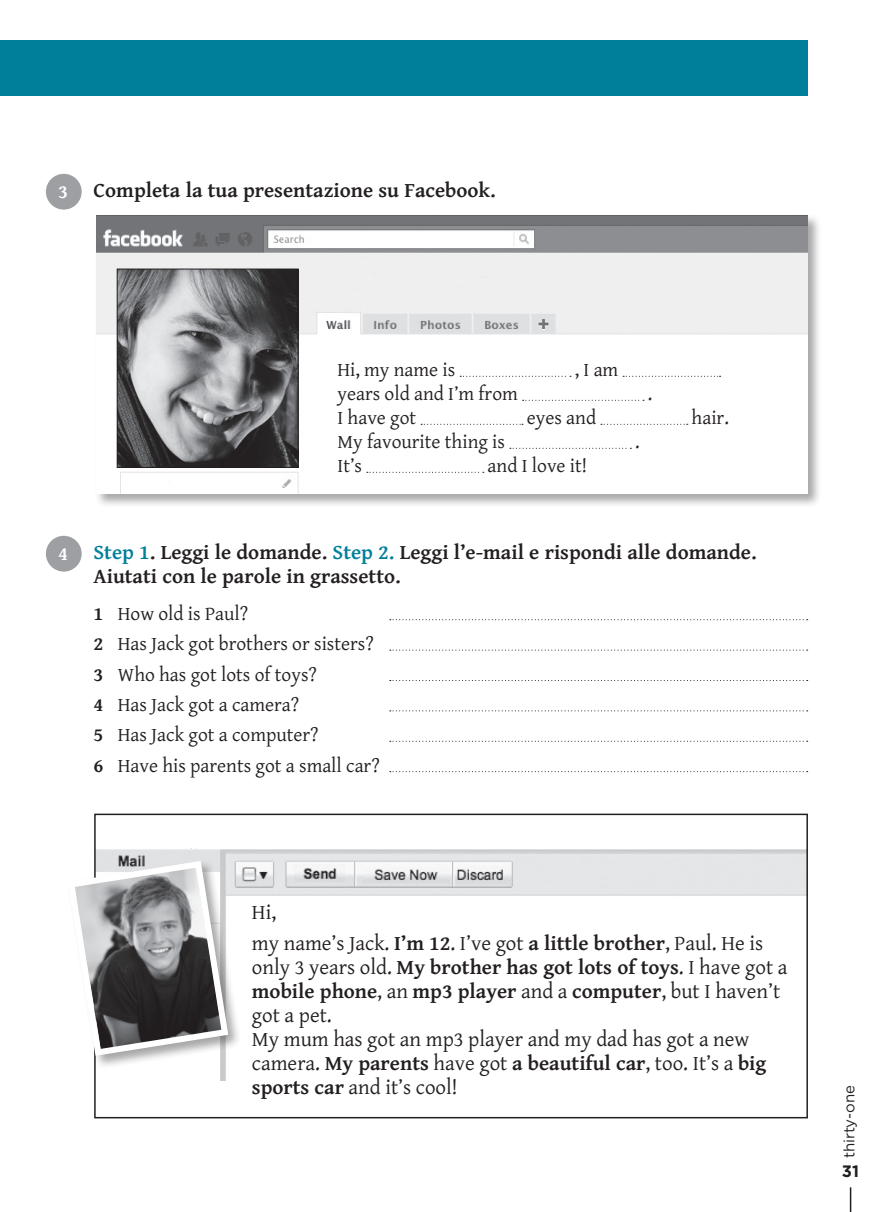
<style>
.page{position:relative;width:893px;height:1212px;background:#fff}
.page>*{position:absolute;margin:0;border:0;box-sizing:border-box;transform-origin:0 0}
.t1{font:21px/24px "Kind 06";color:#231f20}
.t2{font:700 21px/24px "Kind 10";color:#231f20}
.t3{font:700 21px "Kind 06";color:#231f20}
.t4{font:19.5px/30.5px "Kind 10";color:#231f20}
.t5{font:700 19.5px "Kind 10";color:#fff}
.t6{font:700 16.5px "Gotham";color:#231f20}
.t7{font:15px "Gotham";letter-spacing:-.005em;color:#231f20}
.s1{font-family:"Kind 10";font-size:19.5px;color:#fff}
.s2{color:#007f9b}
.s3{font-weight:700}
</style>
<div class="page">
<div style="left:0;top:40px;width:808px;height:56px;background:#007f9b"></div>
<svg style="left:850px;top:1187px;width:1px;height:25px"></svg>
<div style="left:94px;top:214px;width:728px;height:294px;background:#231f20;opacity:.4"></div>
<img style="left:96px;top:216px;width:712px;height:278px">
<img style="left:119px;top:271px;width:177px;height:195px">
<div style="left:117px;top:269px;width:181px;height:199px;border:1px solid #231f20"></div>
<svg style="left:460px;top:376px;width:111px;height:1px"></svg>
<svg style="left:623px;top:376px;width:98px;height:1px"></svg>
<svg style="left:523px;top:400px;width:121px;height:1px"></svg>
<svg style="left:421px;top:424px;width:102px;height:1px"></svg>
<svg style="left:601px;top:424px;width:87px;height:1px"></svg>
<svg style="left:510px;top:448px;width:121px;height:1px"></svg>
<svg style="left:367px;top:472px;width:117px;height:1px"></svg>
<div style="left:46px;top:174px;width:36px;height:36px;background:#9d9fa2;border-radius:50%"></div>
<svg style="left:390px;top:619px;width:418px;height:1px"></svg>
<svg style="left:390px;top:649px;width:418px;height:2px"></svg>
<svg style="left:390px;top:680px;width:418px;height:1px"></svg>
<svg style="left:390px;top:710px;width:418px;height:1px"></svg>
<svg style="left:390px;top:741px;width:418px;height:1px"></svg>
<svg style="left:390px;top:771px;width:418px;height:1px"></svg>
<div style="left:46px;top:536px;width:36px;height:36px;background:#9d9fa2;border-radius:50%"></div>
<svg style="left:94px;top:813px;width:714px;height:306px"></svg>
<div style="left:66px;top:859px;width:176px;height:210px;background:#231f20;opacity:.4"></div>
<svg style="left:66px;top:857px;width:166px;height:202px"></svg>
<p class="t3" style="left:58px;top:174px;width:439px"><span class="s1">3</span> Completa la tua presentazione su Facebook.</p>
<p class="t4" style="left:338px;top:354px;width:119px">Hi, my name is</p>
<p class="t4" style="left:575px;top:354px;width:45px">, I am</p>
<p class="t4" style="left:338px;top:378px;width:182px">years old and I’m from</p>
<p class="t4" style="left:648px;top:378px;width:6px">.</p>
<p class="t4" style="left:338px;top:402px;width:80px">I have got</p>
<p class="t4" style="left:527px;top:402px;width:71px">eyes and</p>
<p class="t4" style="left:692px;top:402px;width:39px">hair.</p>
<p class="t4" style="left:338px;top:426px;width:169px">My favourite thing is</p>
<p class="t4" style="left:635px;top:426px;width:6px">.</p>
<p class="t4" style="left:338px;top:450px;width:26px">It’s</p>
<p class="t4" style="left:488px;top:450px;width:101px">and I love it!</p>
<p class="t5" style="left:58px;top:539px;width:11px">4</p>
<p class="t2" style="left:94px;top:539px;width:665px"><span class="s2">Step 1</span>. Leggi le domande. <span class="s2">Step 2.</span> Leggi l’e-mail e rispondi alle domande.<br>Aiutati con le parole in grassetto.</p>
<p class="t4" style="left:94px;top:597px;width:288px"><span class="s3">1</span> How old is Paul?<br><span class="s3">2</span> Has Jack got brothers or sisters?<br><span class="s3">3</span> Who has got lots of toys?<br><span class="s3">4</span> Has Jack got a camera?<br><span class="s3">5</span> Has Jack got a computer?<br><span class="s3">6</span> Have his parents got a small car?</p>
<p class="t1" style="left:252px;top:895px;width:513px;line-height:30.5px">Hi,<br>my name’s Jack. <span class="s3">I’m 12</span>. I’ve got <span class="s3">a little brother</span>, Paul. He is</p>
<p class="t1" style="left:252px;top:953px;width:537px">only 3 years old. <span class="s3">My brother has got lots of toys</span>. I have got a <span class="s3">mobile phone</span>, an <span class="s3">mp3 player</span> and a <span class="s3">computer</span>, but I haven’t got a pet.<br>My mum has got an mp3 player and my dad has got a new camera. <span class="s3">My parents</span> have got <span class="s3">a beautiful car</span>, too. It’s a <span class="s3">big sports car</span> and it’s cool!</p>
<p class="t7" style="left:841px;top:1158px;width:75px;rotate:-90deg">thirty-one</p>
<p class="t6" style="left:842px;top:1161px;width:19px">31</p>
</div>
